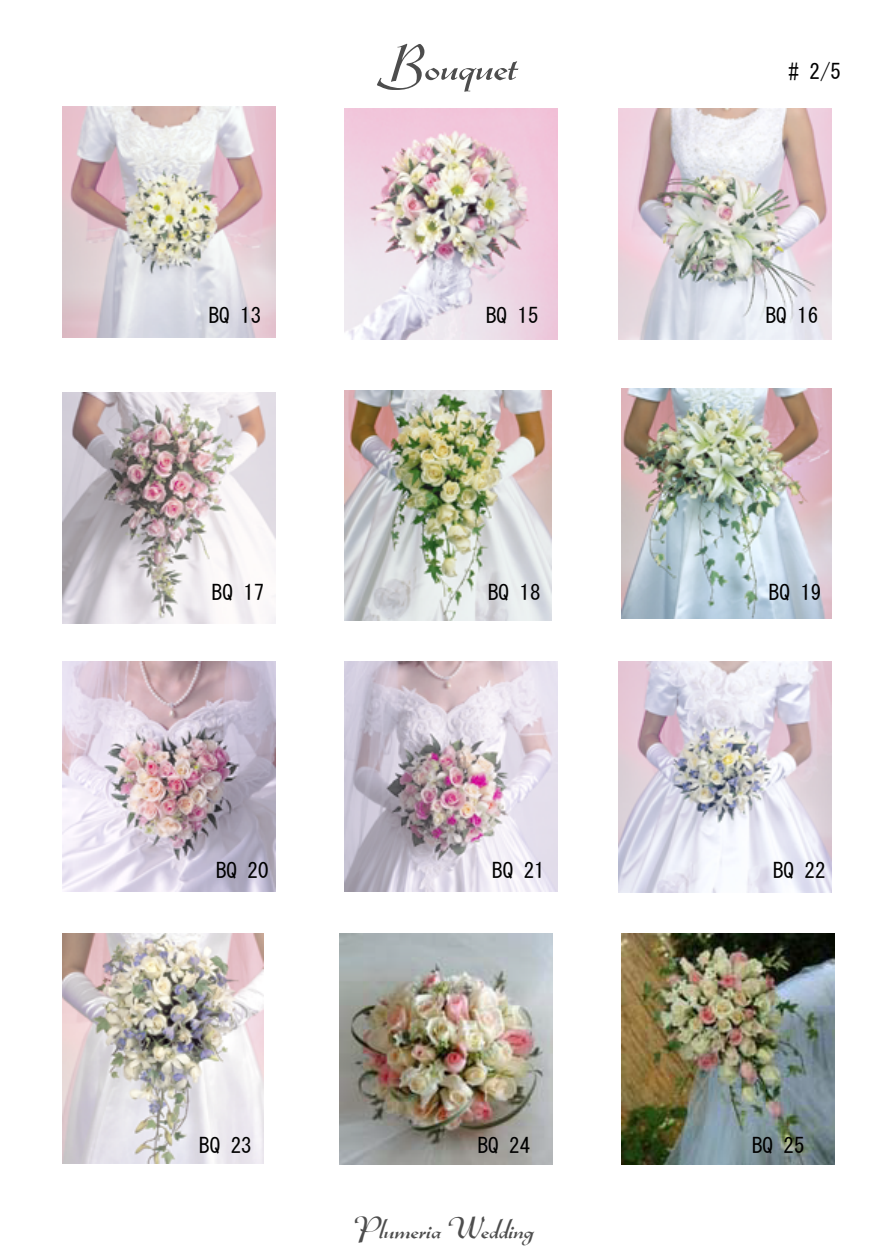
<style>
.page{position:relative;width:894px;height:1260px;background:#fff}
.page>*{position:absolute;margin:0;border:0;box-sizing:border-box;transform-origin:0 0}
.t1{font:54px "Andy Macarthur SH";color:#4d4d4d}
.t2{font:31.5px "Andy Macarthur SH";color:#4d4d4d}
.t3{font:21px "MS Gothic";color:#000}
</style>
<div class="page">
<img style="left:62px;top:107px;width:213px;height:231px">
<img style="left:344px;top:109px;width:213px;height:231px">
<img style="left:619px;top:109px;width:213px;height:231px">
<img style="left:62px;top:392px;width:213px;height:231px">
<img style="left:344px;top:391px;width:207px;height:229px">
<img style="left:622px;top:389px;width:210px;height:229px">
<img style="left:62px;top:662px;width:213px;height:229px">
<img style="left:344px;top:662px;width:213px;height:229px">
<img style="left:619px;top:662px;width:213px;height:231px">
<img style="left:62px;top:934px;width:201px;height:229px">
<img style="left:339px;top:934px;width:213px;height:231px">
<img style="left:621px;top:934px;width:213px;height:231px">
<h1 class="t1" style="left:377px;top:25px;width:143px">Bouquet</h1>
<p class="t3" style="left:789px;top:61px;width:54px"># 2/5</p>
<p class="t3" style="left:209px;top:305px;width:54px">BQ 13</p>
<p class="t3" style="left:486px;top:305px;width:54px">BQ 15</p>
<p class="t3" style="left:766px;top:305px;width:54px">BQ 16</p>
<p class="t3" style="left:212px;top:582px;width:54px">BQ 17</p>
<p class="t3" style="left:488px;top:582px;width:54px">BQ 18</p>
<p class="t3" style="left:769px;top:582px;width:54px">BQ 19</p>
<p class="t3" style="left:216px;top:860px;width:54px">BQ 20</p>
<p class="t3" style="left:492px;top:860px;width:54px">BQ 21</p>
<p class="t3" style="left:773px;top:860px;width:54px">BQ 22</p>
<p class="t3" style="left:199px;top:1135px;width:54px">BQ 23</p>
<p class="t3" style="left:478px;top:1135px;width:54px">BQ 24</p>
<p class="t3" style="left:752px;top:1135px;width:54px">BQ 25</p>
<h2 class="t2" style="left:353px;top:1206px;width:183px">Plumeria Wedding</h2>
</div>
